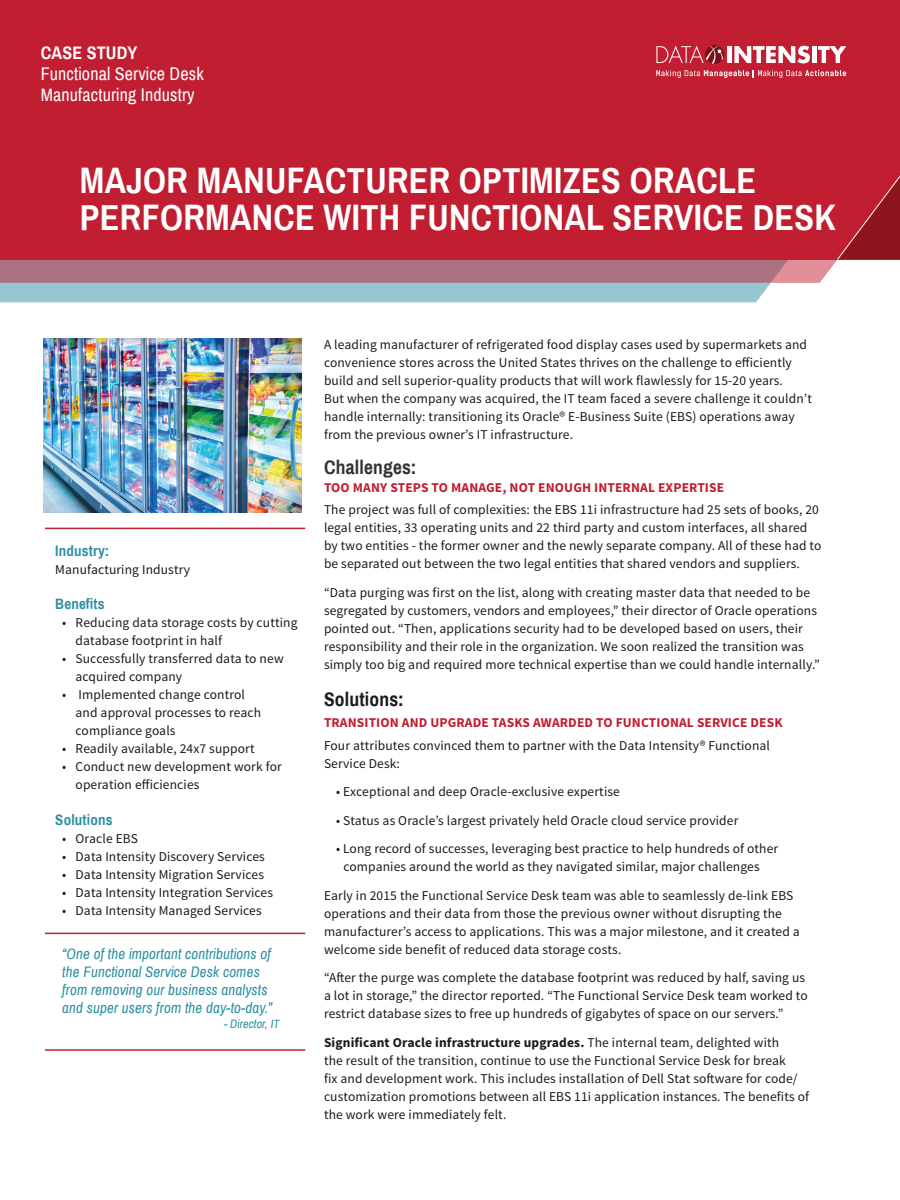
<style>
.page{position:relative;width:900px;height:1200px;background:#fff}
.page>*{position:absolute;margin:0;border:0;box-sizing:border-box;transform-origin:0 0}
.t1{font:700 36px/37.5px "Archivo Narrow";letter-spacing:.01em;color:#fff}
.t2{font:700 19.5px "Archivo Narrow";letter-spacing:.01em;color:#333}
.t3{font:700 19.5px "Archivo Narrow";letter-spacing:.01em;color:#1a1a1a}
.t4{font:18px/21px "Archivo Narrow";letter-spacing:.01em;color:#fff}
.t5{font:700 18px "Archivo Narrow";letter-spacing:.01em;color:#fff}
.t6{font:italic 15px/18px "Archivo Narrow";letter-spacing:.01em;color:#2d90a3}
.Quote_PullQuote_-_BL{font:700 15px "Archivo Narrow";letter-spacing:.01em;color:#2d90a3}
.Sidebar_Body_Copy{font:13.5px/18px "Source Sans Pro";letter-spacing:.01em;color:#1a1a1a}
.t7{font:700 13.5px "Source Sans Pro";letter-spacing:.01em;color:#c11f31}
.t8{font:italic 12px "Archivo Narrow";letter-spacing:.01em;color:#2d90a3}
.s1{font-weight:700}
</style>
<div class="page">
<div style="left:0;top:283px;width:771px;height:19px;background:#96c7d1"></div>
<div style="left:0;top:0;width:900px;height:259px;background:#c11f31"></div>
<svg style="left:0;top:175px;width:900px;height:108px"></svg>
<div style="left:727px;top:46px;width:5px;height:17px;background:#fff"></div>
<svg style="left:734px;top:46px;width:76px;height:17px"></svg>
<hr style="left:812px;top:46px;width:4px;height:17px;background:#fff">
<svg style="left:818px;top:46px;width:28px;height:17px"></svg>
<svg style="left:705px;top:45px;width:19px;height:19px"></svg>
<svg style="left:656px;top:46px;width:67px;height:18px"></svg>
<svg style="left:656px;top:70px;width:190px;height:8px"></svg>
<img style="left:44px;top:339px;width:258px;height:173px">
<hr style="left:45px;top:528px;width:260px;height:1px;background:#c11f31">
<hr style="left:45px;top:933px;width:260px;height:1px;background:#c11f31">
<hr style="left:45px;top:1049px;width:260px;height:2px;background:#c11f31">
<p class="t5" style="left:41px;top:42px;width:98px">CASE STUDY</p>
<p class="t4" style="left:41px;top:63px;width:165px">Functional Service Desk<br>Manufacturing Industry</p>
<p class="t1" style="left:80px;top:161px;width:757px">MAJOR MANUFACTURER OPTIMIZES ORACLE<br>PERFORMANCE WITH FUNCTIONAL SERVICE DESK</p>
<p class="Quote_PullQuote_-_BL" style="left:55px;top:542px;width:55px">Industry:</p>
<p class="Sidebar_Body_Copy" style="left:55px;top:561px;width:136px">Manufacturing Industry</p>
<p class="Quote_PullQuote_-_BL" style="left:55px;top:595px;width:51px">Benefits</p>
<p class="Sidebar_Body_Copy" style="left:76px;top:614px;width:224px;text-indent:-14px">• Reducing data storage costs by cutting database footprint in half</p>
<p class="Sidebar_Body_Copy" style="left:76px;top:650px;width:210px;text-indent:-14px">• Successfully transferred data to new acquired company</p>
<p class="Sidebar_Body_Copy" style="left:76px;top:686px;width:187px;text-indent:-14px">• Implemented change control and approval processes to reach compliance goals</p>
<p class="Sidebar_Body_Copy" style="left:62px;top:740px;width:194px">• Readily available, 24x7 support</p>
<p class="Sidebar_Body_Copy" style="left:76px;top:758px;width:208px;text-indent:-14px">• Conduct new development work for operation efficiencies</p>
<p class="Quote_PullQuote_-_BL" style="left:55px;top:811px;width:59px">Solutions</p>
<p class="Sidebar_Body_Copy" style="left:62px;top:830px;width:77px">• Oracle EBS</p>
<p class="Sidebar_Body_Copy" style="left:62px;top:848px;width:204px">• Data Intensity Discovery Services</p>
<p class="Sidebar_Body_Copy" style="left:62px;top:866px;width:203px">• Data Intensity Migration Services</p>
<p class="Sidebar_Body_Copy" style="left:62px;top:884px;width:213px">• Data Intensity Integration Services</p>
<p class="Sidebar_Body_Copy" style="left:62px;top:902px;width:201px">• Data Intensity Managed Services</p>
<p class="t6" style="left:62px;top:945px;width:212px">“One of the important contributions of the Functional Service Desk comes from removing our business analysts and super users from the day-to-day.”</p>
<p class="t8" style="left:224px;top:1016px;width:57px">- Director, IT</p>
<p class="Sidebar_Body_Copy" style="left:324px;top:336px;width:485px">A leading manufacturer of refrigerated food display cases used by supermarkets and convenience stores across the United States thrives on the challenge to efficiently build and sell superior-quality products that will work flawlessly for 15-20 years.</p>
<p class="Sidebar_Body_Copy" style="left:324px;top:390px;width:489px">But when the company was acquired, the IT team faced a severe challenge it couldn’t handle internally: transitioning its Oracle® E-Business Suite (EBS) operations away from the previous owner’s IT infrastructure.</p>
<p class="t2" style="left:324px;top:455px;width:94px">Challenges:</p>
<p class="t7" style="left:324px;top:478px;width:402px">TOO MANY STEPS TO MANAGE, NOT ENOUGH INTERNAL EXPERTISE</p>
<p class="Sidebar_Body_Copy" style="left:324px;top:501px;width:499px">The project was full of complexities: the EBS 11i infrastructure had 25 sets of books, 20 legal entities, 33 operating units and 22 third party and custom interfaces, all shared by two entities - the former owner and the newly separate company. All of these had to be separated out between the two legal entities that shared vendors and suppliers.</p>
<p class="Sidebar_Body_Copy" style="left:324px;top:583px;width:497px">“Data purging was first on the list, along with creating master data that needed to be segregated by customers, vendors and employees,” their director of Oracle operations pointed out. “Then, applications security had to be developed based on users, their responsibility and their role in the organization. We soon realized the transition was simply too big and required more technical expertise than we could handle internally.”</p>
<p class="t3" style="left:324px;top:687px;width:81px">Solutions:</p>
<p class="t7" style="left:324px;top:714px;width:460px">TRANSITION AND UPGRADE TASKS AWARDED TO FUNCTIONAL SERVICE DESK</p>
<p class="Sidebar_Body_Copy" style="left:324px;top:736px;width:448px">Four attributes convinced them to partner with the Data Intensity® Functional<br>Service Desk:</p>
<p class="Sidebar_Body_Copy" style="left:336px;top:783px;width:285px">• Exceptional and deep Oracle-exclusive expertise</p>
<p class="Sidebar_Body_Copy" style="left:336px;top:811px;width:404px">• Status as Oracle’s largest privately held Oracle cloud service provider</p>
<p class="Sidebar_Body_Copy" style="left:344px;top:840px;width:436px;text-indent:-8px">• Long record of successes, leveraging best practice to help hundreds of other companies around the world as they navigated similar, major challenges</p>
<p class="Sidebar_Body_Copy" style="left:324px;top:886px;width:477px">Early in 2015 the Functional Service Desk team was able to seamlessly de-link EBS operations and their data from those the previous owner without disrupting the manufacturer’s access to applications. This was a major milestone, and it created a welcome side benefit of reduced data storage costs.</p>
<p class="Sidebar_Body_Copy" style="left:324px;top:969px;width:485px">“After the purge was complete the database footprint was reduced by half, saving us a lot in storage,” the director reported. “The Functional Service Desk team worked to restrict database sizes to free up hundreds of gigabytes of space on our servers.”</p>
<p class="Sidebar_Body_Copy" style="left:324px;top:1033px;width:487px"><span class="s1">Significant Oracle infrastructure upgrades.</span> The internal team, delighted with<br>the result of the transition, continue to use the Functional Service Desk for break<br>fix and development work. This includes installation of Dell Stat software for code/ customization promotions between all EBS 11i application instances. The benefits of the work were immediately felt.</p>
</div>
